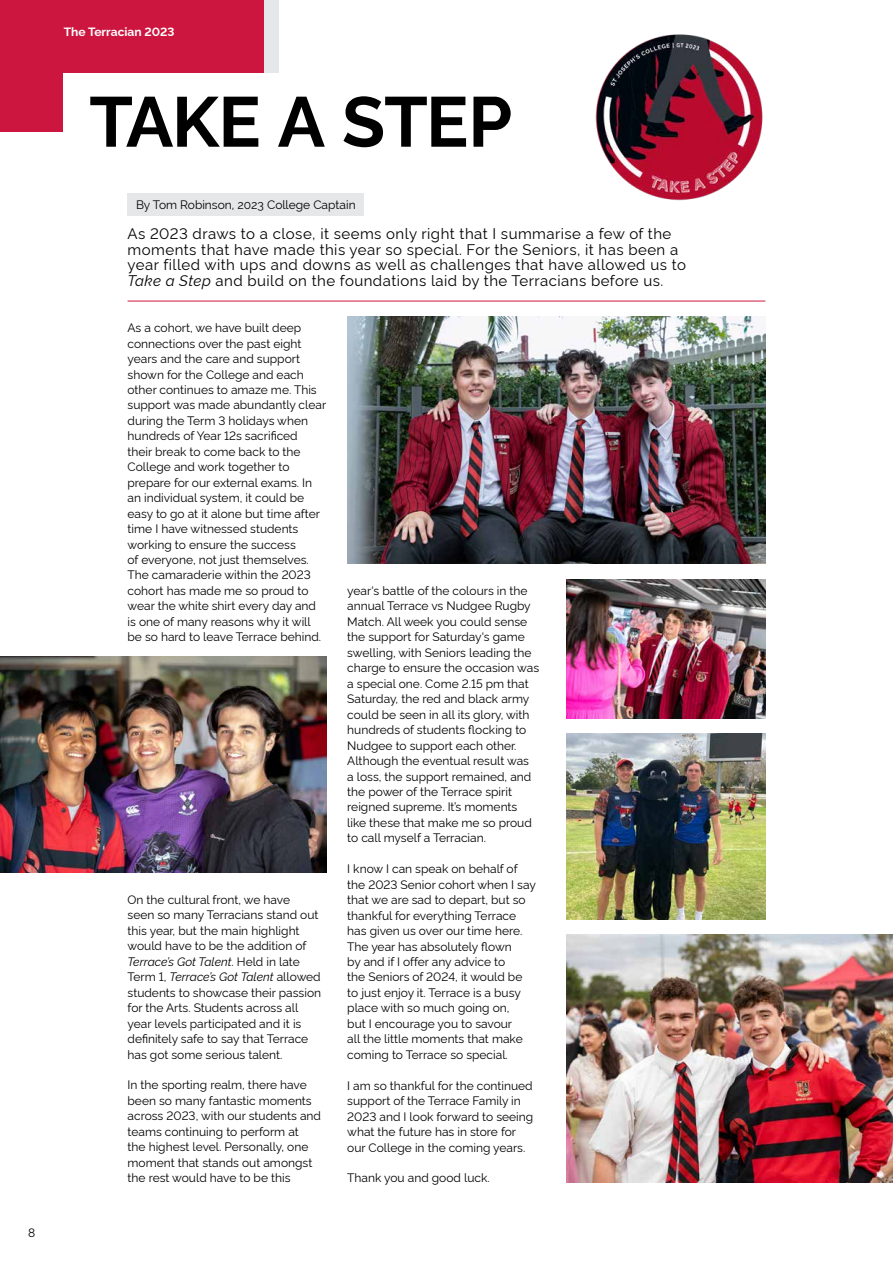
<style>
.page{position:relative;width:893px;height:1263px;background:#fff}
.page>*{position:absolute;margin:0;border:0;box-sizing:border-box;transform-origin:0 0}
.t1{font:700 70.5px "Rawline";letter-spacing:-.02em;color:#000}
.t2{font:15px/15.5px "Rawline";letter-spacing:.03em;color:#000}
.t3{font:12px/15.5px "Rawline";color:#000}
.t4{font:12px "Raleway";color:#000}
.t5{font:700 12px "Rawline";color:#fff}
.s1{font-style:italic}
</style>
<div class="page">
<div style="left:264px;top:0;width:15px;height:131px;background:#e6e7e8"></div>
<div style="left:0;top:0;width:264px;height:131px;background:#cd163f"></div>
<div style="left:64px;top:73px;width:474px;height:101px;background:#fff"></div>
<div style="left:128px;top:193px;width:236px;height:23px;background:#e6e7e8"></div>
<hr style="left:128px;top:301px;width:637px;height:1px;background:#cd163f">
<img style="left:567px;top:734px;width:198px;height:185px">
<img style="left:567px;top:935px;width:326px;height:247px">
<img style="left:595px;top:34px;width:168px;height:167px">
<img style="left:347px;top:317px;width:418px;height:247px">
<img style="left:567px;top:579px;width:198px;height:139px">
<img style="left:0;top:657px;width:326px;height:216px">
<p class="t4" style="left:28px;top:1226px;width:9px">8</p>
<p class="t5" style="left:64px;top:23px;width:112px">The Terracian 2023</p>
<h1 class="t1" style="left:126px;top:67px;width:388px">AKE A STEP</h1>
<h1 class="t1" style="left:89px;top:67px;width:186px">TITLE</h1>
<p class="t4" style="left:136px;top:197px;width:221px">By Tom Robinson, 2023 College Captain</p>
<p class="t2" style="left:128px;top:225px;width:560px">As 2023 draws to a close, it seems only right that I summarise a few of the moments that have made this year so special. For the Seniors, it has been a year filled with ups and downs as well as challenges that have allowed us to <span class="s1">Take a Step</span> and build on the foundations laid by the Terracians before us.</p>
<p class="t3" style="left:128px;top:319px;width:200px">As a cohort, we have built deep connections over the past eight years and the care and support shown for the College and each other continues to amaze me. This support was made abundantly clear during the Term 3 holidays when hundreds of Year 12s sacrificed<br>their break to come back to the<br>College and work together to prepare for our external exams. In an individual system, it could be easy to go at it alone but time after time I have witnessed students working to ensure the success<br>of everyone, not just themselves.<br>The camaraderie within the 2023 cohort has made me so proud to wear the white shirt every day and is one of many reasons why it will be so hard to leave Terrace behind.</p>
<p class="t3" style="left:347px;top:582px;width:193px">year's battle of the colours in the annual Terrace vs Nudgee Rugby<br>Match. All week you could sense the support for Saturday's game swelling, with Seniors leading the charge to ensure the occasion was a special one. Come 2.15 pm that<br>Saturday, the red and black army could be seen in all its glory, with hundreds of students flocking to<br>Nudgee to support each other.<br>Although the eventual result was<br>a loss, the support remained, and the power of the Terrace spirit reigned supreme. It’s moments like these that make me so proud to call myself a Terracian.</p>
<p class="t3" style="left:347px;top:860px;width:190px">I know I can speak on behalf of the 2023 Senior cohort when I say that we are sad to depart, but so thankful for everything Terrace has given us over our time here.<br>The year has absolutely flown<br>by and if I offer any advice to<br>the Seniors of 2024, it would be to just enjoy it. Terrace is a busy place with so much going on,<br>but I encourage you to savour<br>all the little moments that make coming to Terrace so special.</p>
<p class="t3" style="left:347px;top:1076px;width:188px">I am so thankful for the continued support of the Terrace Family in<br>2023 and I look forward to seeing what the future has in store for our College in the coming years.</p>
<p class="t3" style="left:347px;top:1169px;width:144px">Thank you and good luck.</p>
<p class="t3" style="left:128px;top:891px;width:195px">On the cultural front, we have<br>seen so many Terracians stand out this year, but the main highlight would have to be the addition of <span class="s1">Terrace’s Got Talent</span>. Held in late Term 1, <span class="s1">Terrace’s Got Talent</span> allowed students to showcase their passion for the Arts. Students across all year levels participated and it is definitely safe to say that Terrace has got some serious talent.</p>
<p class="t3" style="left:128px;top:1076px;width:195px">In the sporting realm, there have been so many fantastic moments across 2023, with our students and teams continuing to perform at<br>the highest level. Personally, one moment that stands out amongst the rest would have to be this</p>
</div>
